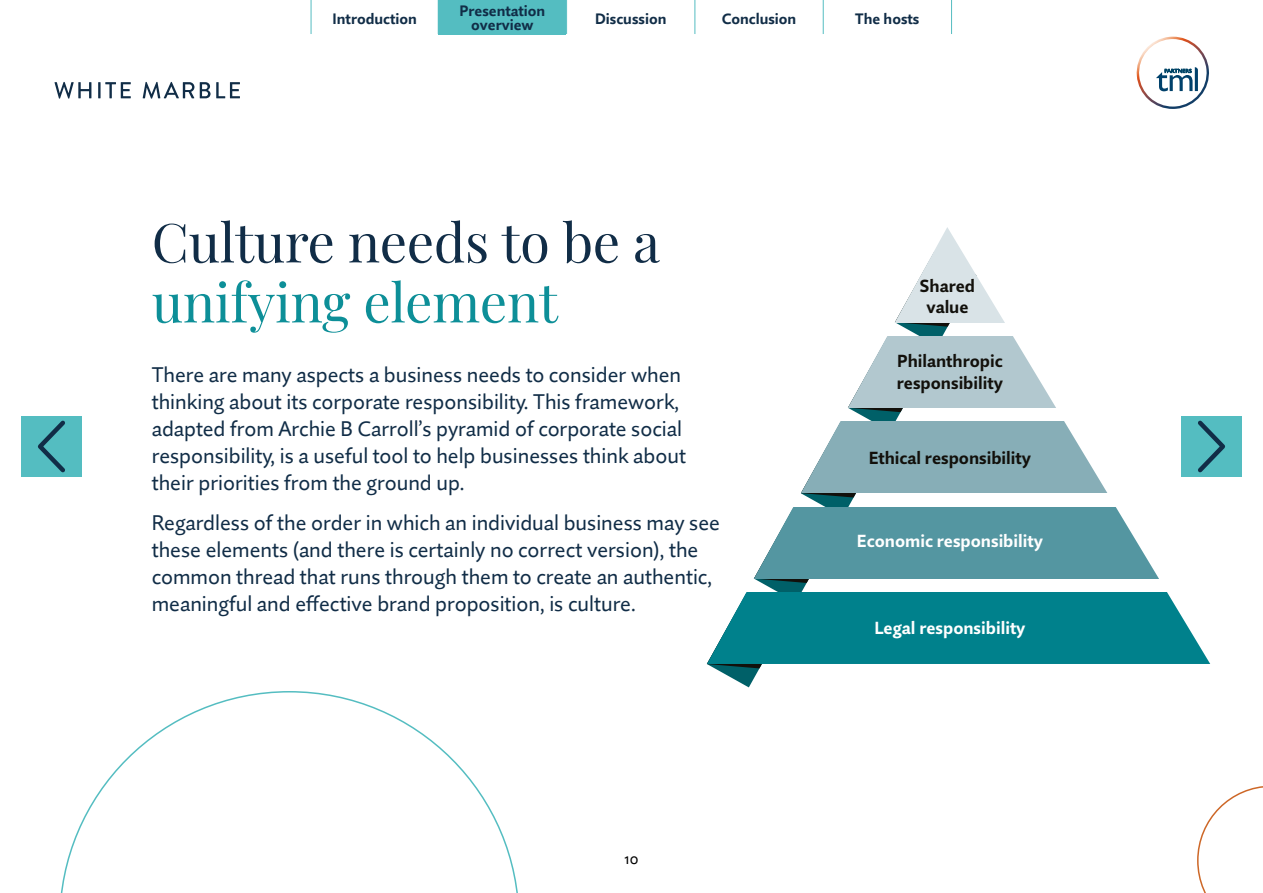
<style>
.page{position:relative;width:1263px;height:893px;background:#fff}
.page>*{position:absolute;margin:0;border:0;box-sizing:border-box;transform-origin:0 0}
.t1{font:54px "Playfair Display";letter-spacing:-.005em;color:#112d47}
.t2{font:54px "Playfair Display";letter-spacing:-.005em;color:#0d8f98}
.t3{font:21px/27px "Quire Sans";color:#112d47}
.t4{font:700 17.4px/21.5px "Quire Sans";color:#12100b;text-align:center}
.t5{font:700 17.4px "Quire Sans";color:#fff}
.t6{font:700 15px/13.5px "Quire Sans";color:#112d47;text-align:center}
.t7{font:15px "Quire Sans";color:#000}
</style>
<div class="page">
<svg style="left:54px;top:82px;width:37px;height:17px"></svg>
<hr style="left:98px;top:82px;width:3px;height:16px;background:#112d47">
<svg style="left:105px;top:82px;width:26px;height:16px"></svg>
<svg style="left:143px;top:82px;width:51px;height:17px"></svg>
<svg style="left:200px;top:82px;width:40px;height:16px"></svg>
<svg style="left:1136px;top:37px;width:73px;height:72px"></svg>
<svg style="left:707px;top:322px;width:269px;height:365px"></svg>
<svg style="left:895px;top:227px;width:109px;height:95px"></svg>
<svg style="left:845px;top:336px;width:211px;height:72px;fill:#b2c8cf"></svg>
<svg style="left:793px;top:422px;width:315px;height:71px;fill:#87aeb7"></svg>
<div style="left:744px;top:507px;width:429px;height:72px;background:#5496a1"></div>
<div style="left:707px;top:592px;width:503px;height:72px;background:#00818c"></div>
<svg style="left:60px;top:691px;width:458px;height:202px"></svg>
<svg style="left:1197px;top:786px;width:66px;height:107px"></svg>
<div style="left:439px;top:0;width:127px;height:34px;background:#54bdc1"></div>
<hr style="left:566px;top:0;width:1px;height:34px;background:#54bdc1">
<hr style="left:694px;top:0;width:1px;height:34px;background:#54bdc1">
<hr style="left:823px;top:0;width:1px;height:34px;background:#54bdc1">
<hr style="left:951px;top:0;width:1px;height:34px;background:#54bdc1">
<hr style="left:311px;top:0;width:1px;height:34px;background:#54bdc1">
<hr style="left:438px;top:0;width:1px;height:34px;background:#54bdc1">
<div style="left:1181px;top:416px;width:61px;height:61px;background:#54bdc1"></div>
<svg style="left:1198px;top:420px;width:27px;height:53px"></svg>
<div style="left:21px;top:416px;width:61px;height:61px;background:#54bdc1"></div>
<svg style="left:38px;top:420px;width:27px;height:53px"></svg>
<p class="t6" style="left:459px;top:4px;width:87px">Presentation overview</p>
<p class="t6" style="left:595px;top:12px;width:73px">Discussion</p>
<p class="t6" style="left:722px;top:12px;width:76px">Conclusion</p>
<p class="t6" style="left:333px;top:12px;width:86px">Introduction</p>
<p class="t6" style="left:855px;top:12px;width:66px">The hosts</p>
<h1 class="t1" style="left:152px;top:200px;width:510px">Culture needs to be a</h1>
<h1 class="t2" style="left:152px;top:260px;width:408px">unifying element</h1>
<p class="t3" style="left:152px;top:361px;width:536px">There are many aspects a business needs to consider when thinking about its corporate responsibility. This framework, adapted from Archie B Carroll’s pyramid of corporate social responsibility, is a useful tool to help businesses think about their priorities from the ground up.</p>
<p class="t3" style="left:152px;top:509px;width:570px">Regardless of the order in which an individual business may see these elements (and there is certainly no correct version), the common thread that runs through them to create an authentic, meaningful and effective brand proposition, is culture.</p>
<p class="t7" style="left:625px;top:850px;width:15px">10</p>
<p class="t4" style="left:920px;top:275px;width:57px">Shared value</p>
<p class="t4" style="left:897px;top:350px;width:108px;text-align:left">Philanthropic responsibility</p>
<p class="t4" style="left:869px;top:447px;width:164px">Ethical responsibility</p>
<p class="t5" style="left:857px;top:530px;width:187px">Economic responsibility</p>
<p class="t5" style="left:874px;top:617px;width:153px">Legal responsibility</p>
</div>
